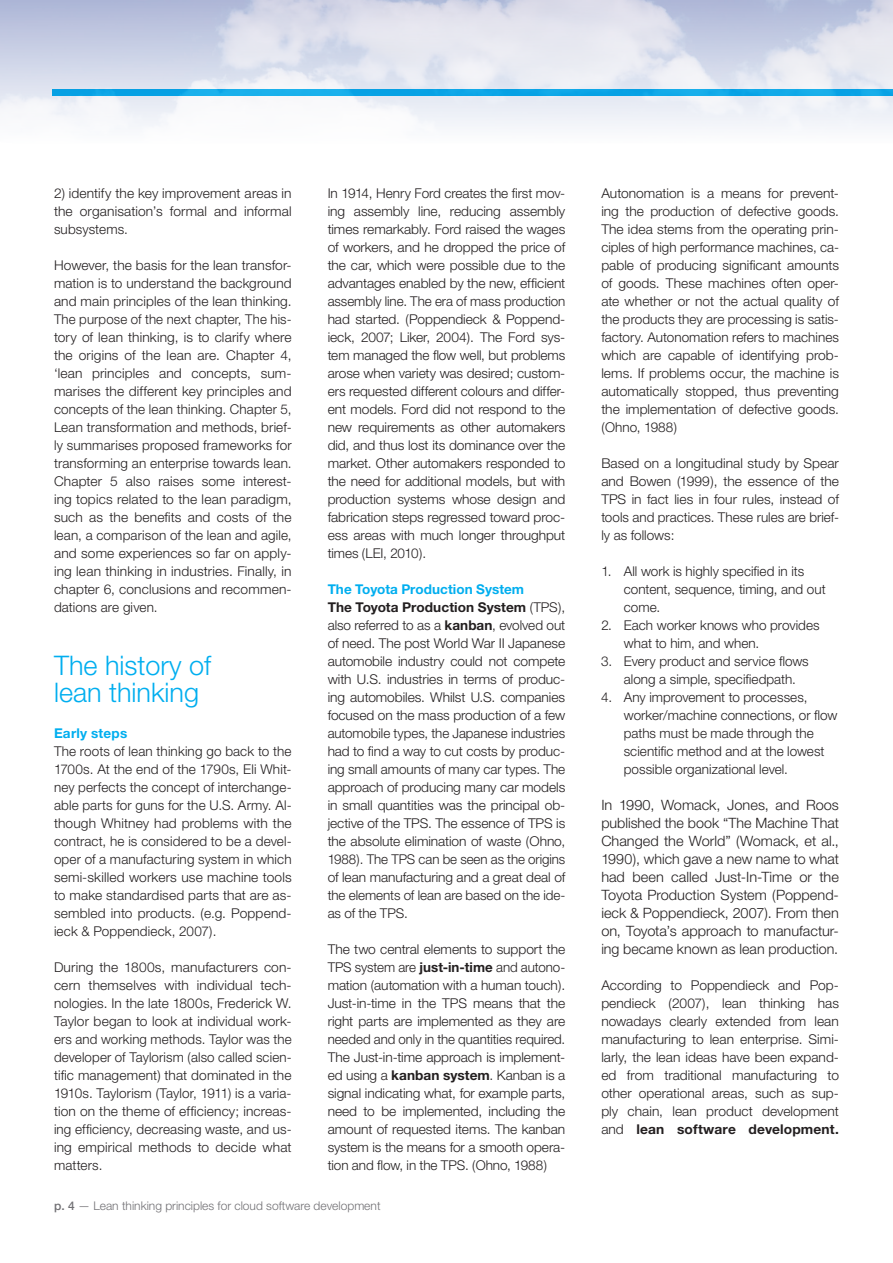
<style>
.page{position:relative;width:893px;height:1263px;background:#fff}
.page>*{position:absolute;margin:0;border:0;box-sizing:border-box;transform-origin:0 0}
.t1{font:300 27px/27px "Helvetica Neue";color:#00aeef}
.t2{font:300 14.25px/18px "Helvetica Neue";color:#231f20;text-align:justify}
.t3{font:300 13.5px/18px "Helvetica Neue";color:#231f20;text-align:justify}
.t4{font:700 13.5px "Helvetica Neue";letter-spacing:.02em;color:#00aeef}
.t5{font:300 12px "Helvetica Neue";color:#717074}
.s1{font-weight:700;color:#00aeef}
.s2{font-weight:700}
.s3{font-weight:500}
</style>
<div class="page">
<img style="left:0;top:0;width:893px;height:129px">
<p class="t3" style="left:54px;top:184px;width:239px">2) identify the key improvement areas in the organisation’s formal and informal subsystems.</p>
<p class="t3" style="left:54px;top:256px;width:239px">However, the basis for the lean transfor&shy;mation is to understand the background and main principles of the lean thinking.<br>The purpose of the next chapter, The his&shy;tory of lean thinking, is to clarify where the origins of the lean are. Chapter 4, ‘lean principles and concepts, sum&shy;marises the different key principles and concepts of the lean thinking. Chapter 5, Lean transformation and methods, brief&shy;ly summarises proposed frameworks for transforming an enterprise towards lean.<br>Chapter 5 also raises some interest&shy;ing topics related to the lean paradigm, such as the benefits and costs of the lean, a comparison of the lean and agile, and some experiences so far on apply&shy;ing lean thinking in industries. Finally, in chapter 6, conclusions and recommen&shy;dations are given.</p>
<h1 class="t1" style="left:54px;top:651px;width:159px">The history of lean thinking</h1>
<p class="t4" style="left:54px;top:725px;width:75px">Early steps</p>
<p class="t3" style="left:54px;top:742px;width:239px">The roots of lean thinking go back to the 1700s. At the end of the 1790s, Eli Whit&shy;ney perfects the concept of interchange&shy;able parts for guns for the U.S. Army. Al&shy;though Whitney had problems with the contract, he is considered to be a devel&shy;oper of a manufacturing system in which semi-skilled workers use machine tools to make standardised parts that are as&shy;sembled into products. (e.g. Poppend&shy;ieck &amp; Poppendieck, 2007).</p>
<p class="t3" style="left:54px;top:958px;width:239px">During the 1800s, manufacturers con&shy;cern themselves with individual tech&shy;nologies. In the late 1800s, Frederick W.<br>Taylor began to look at individual work&shy;ers and working methods. Taylor was the developer of Taylorism (also called scien&shy;tific management) that dominated in the 1910s. Taylorism (Taylor, 1911) is a varia&shy;tion on the theme of efficiency; increas&shy;ing efficiency, decreasing waste, and us&shy;ing empirical methods to decide what matters.</p>
<p class="t3" style="left:328px;top:184px;width:239px">In 1914, Henry Ford creates the first mov&shy;ing assembly line, reducing assembly times remarkably. Ford raised the wages of workers, and he dropped the price of the car, which were possible due to the advantages enabled by the new, efficient assembly line. The era of mass production had started. (Poppendieck &amp; Poppend&shy;ieck, 2007; Liker, 2004). The Ford sys&shy;tem managed the flow well, but problems arose when variety was desired; custom&shy;ers requested different colours and differ&shy;ent models. Ford did not respond to the new requirements as other automakers did, and thus lost its dominance over the market. Other automakers responded to the need for additional models, but with production systems whose design and fabrication steps regressed toward proc&shy;ess areas with much longer throughput times (LEI, 2010).</p>
<p class="t3" style="left:328px;top:580px;width:239px;text-align:left"><span class="s1">The Toyota Production System<br></span><span class="s2">The Toyota Production System</span> (TPS), also referred to as a <span class="s2">kanban</span>, evolved out of need. The post World War II Japanese automobile industry could not compete with U.S. industries in terms of produc&shy;ing automobiles. Whilst U.S. companies focused on the mass production of a few automobile types, the Japanese industries had to find a way to cut costs by produc&shy;ing small amounts of many car types. The approach of producing many car models in small quantities was the principal ob&shy;jective of the TPS. The essence of TPS is the absolute elimination of waste (Ohno, 1988). The TPS can be seen as the origins of lean manufacturing and a great deal of the elements of lean are based on the ide&shy;as of the TPS.</p>
<p class="t3" style="left:328px;top:940px;width:239px">The two central elements to support the TPS system are <span class="s2">just-in-time</span> and autono&shy;mation (automation with a human touch).<br>Just-in-time in the TPS means that the right parts are implemented as they are needed and only in the quantities required.<br>The Just-in-time approach is implement&shy;ed using a <span class="s2">kanban system</span>. Kanban is a signal indicating what, for example parts, need to be implemented, including the amount of requested items. The kanban system is the means for a smooth opera&shy;tion and flow, in the TPS. (Ohno, 1988)</p>
<p class="t5" style="left:54px;top:1198px;width:328px"><span class="s3">p. 4</span> — Lean thinking principles for cloud software development</p>
<p class="t3" style="left:601px;top:184px;width:239px">Autonomation is a means for prevent&shy;ing the production of defective goods.<br>The idea stems from the operating prin&shy;ciples of high performance machines, ca&shy;pable of producing significant amounts of goods. These machines often oper&shy;ate whether or not the actual quality of the products they are processing is satis&shy;factory. Autonomation refers to machines which are capable of identifying prob&shy;lems. If problems occur, the machine is automatically stopped, thus preventing the implementation of defective goods. (Ohno, 1988)</p>
<p class="t3" style="left:601px;top:454px;width:239px">Based on a longitudinal study by Spear and Bowen (1999), the essence of the TPS in fact lies in four rules, instead of tools and practices. These rules are brief&shy;ly as follows:</p>
<p class="t3" style="left:624px;top:562px;width:203px;text-align:left;text-indent:-23px">1. All work is highly specified in its content, sequence, timing, and out come.</p>
<p class="t3" style="left:624px;top:616px;width:197px;text-indent:-22px">2. Each worker knows who provides what to him, and when.</p>
<p class="t3" style="left:624px;top:652px;width:186px;text-indent:-23px">3. Every product and service flows along a simple, specifiedpath.</p>
<p class="t3" style="left:624px;top:688px;width:215px;text-align:left;text-indent:-22px">4. Any improvement to processes, worker/machine connections, or flow paths must be made through the scientific method and at the lowest possible organizational level.</p>
<p class="t2" style="left:601px;top:796px;width:239px">In 1990, Womack, Jones, and Roos published the book “The Machine That Changed the World” (Womack, et al., 1990), which gave a new name to what had been called Just-In-Time or the Toyota Production System (Poppend&shy;ieck &amp; Poppendieck, 2007). From then on, Toyota’s approach to manufactur&shy;ing became known as lean production.</p>
<p class="t3" style="left:601px;top:976px;width:239px">According to Poppendieck and Pop&shy;pendieck (2007), lean thinking has nowadays clearly extended from lean manufacturing to lean enterprise. Simi&shy;larly, the lean ideas have been expand&shy;ed from traditional manufacturing to other operational areas, such as sup&shy;ply chain, lean product development and <span class="s2">lean software development.</span></p>
</div>
